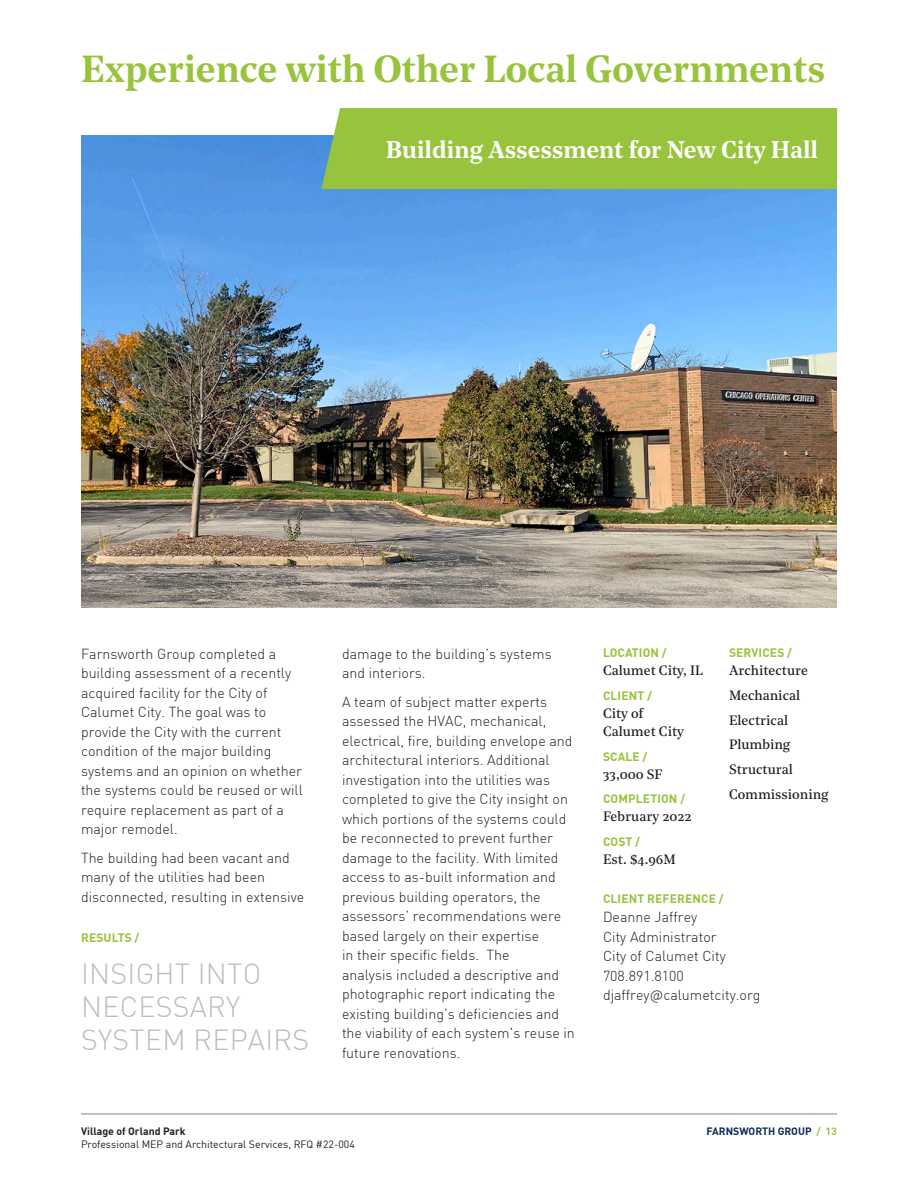
<style>
.page{position:relative;width:918px;height:1188px;background:#fff}
.page>*{position:absolute;margin:0;border:0;box-sizing:border-box;transform-origin:0 0}
.Section_Header_-_gre{font:600 37.5px "Noe Text";letter-spacing:-.01em;color:#98c33c}
.project_highlight{font:300 28.5px/33px "DINOT";letter-spacing:.01em;color:#bcbdc0}
.project_name_in_gree{font:600 24px "Noe Text";letter-spacing:-.01em;color:#fff}
.Body_Copy{font:300 14.25px/19.5px "DINOT";color:#231f20}
.Reference_Data{font:300 14.25px "DINOT";color:#231f20}
.Project_Stats{font:13.5px/18px "Noe Text";color:#231f20}
.project_green_header{font:700 12px "DINOT";letter-spacing:.01em;color:#98c33c}
.Reference_Data-2{font:700 12px "DINOT";letter-spacing:.01em;color:#98c33c}
.t1{font:10.5px "DINOT";color:#231f20}
.t2{font:700 10.5px "DINOT";color:#231f20}
.t3{font:700 10.5px "DINOT";color:#0d2b51}
.s1{color:#98c33c}
</style>
<div class="page">
<hr style="left:81px;top:1114px;width:756px;height:1px;background:#808285">
<img style="left:81px;top:135px;width:756px;height:473px">
<div style="left:321px;top:108px;width:516px;height:81px;background:#98c33c"></div>
<p class="Section_Header_-_gre" style="left:81px;top:41px;width:746px">Experience with Other Local Governments</p>
<p class="project_name_in_gree" style="left:386px;top:131px;width:434px">Building Assessment for New City Hall</p>
<p class="Body_Copy" style="left:81px;top:643px;width:223px">Farnsworth Group completed a building assessment of a recently acquired facility for the City of<br>Calumet City. The goal was to provide the City with the current condition of the major building systems and an opinion on whether the systems could be reused or will require replacement as part of a major remodel.</p>
<p class="Body_Copy" style="left:81px;top:846px;width:225px">The building had been vacant and many of the utilities had been disconnected, resulting in extensive</p>
<p class="project_green_header" style="left:81px;top:928px;width:60px">RESULTS /</p>
<p class="project_highlight" style="left:81px;top:955px;width:230px">INSIGHT INTO<br>NECESSARY<br>SYSTEM REPAIRS</p>
<p class="Body_Copy" style="left:342px;top:643px;width:211px">damage to the building’s systems and interiors.</p>
<p class="Body_Copy" style="left:342px;top:690px;width:234px">A team of subject matter experts assessed the HVAC, mechanical, electrical, fire, building envelope and architectural interiors. Additional investigation into the utilities was completed to give the City insight on which portions of the systems could be reconnected to prevent further damage to the facility. With limited access to as-built information and previous building operators, the assessors’ recommendations were based largely on their expertise<br>in their specific fields. The<br>analysis included a descriptive and photographic report indicating the existing building’s deficiencies and the viability of each system's reuse in future renovations.</p>
<p class="project_green_header" style="left:603px;top:643px;width:65px">LOCATION /</p>
<p class="Project_Stats" style="left:603px;top:661px;width:101px">Calumet City, IL</p>
<p class="project_green_header" style="left:603px;top:686px;width:50px">CLIENT /</p>
<p class="Project_Stats" style="left:603px;top:703px;width:83px">City of<br>Calumet City</p>
<p class="project_green_header" style="left:603px;top:747px;width:46px">SCALE /</p>
<p class="Project_Stats" style="left:603px;top:764px;width:61px">33,000 SF</p>
<p class="project_green_header" style="left:603px;top:790px;width:84px">COMPLETION /</p>
<p class="Project_Stats" style="left:603px;top:807px;width:90px">February 2022</p>
<p class="project_green_header" style="left:603px;top:832px;width:38px">COST /</p>
<p class="Project_Stats" style="left:603px;top:850px;width:74px">Est. $4.96M</p>
<p class="project_green_header" style="left:729px;top:643px;width:65px">SERVICES /</p>
<p class="Project_Stats" style="left:729px;top:661px;width:81px">Architecture</p>
<p class="Project_Stats" style="left:729px;top:685px;width:73px">Mechanical</p>
<p class="Project_Stats" style="left:729px;top:710px;width:61px">Electrical</p>
<p class="Project_Stats" style="left:729px;top:735px;width:63px">Plumbing</p>
<p class="Project_Stats" style="left:729px;top:760px;width:66px">Structural</p>
<p class="Project_Stats" style="left:729px;top:784px;width:101px">Commissioning</p>
<p class="Reference_Data-2" style="left:603px;top:889px;width:122px">CLIENT REFERENCE /</p>
<p class="Reference_Data" style="left:603px;top:906px;width:96px">Deanne Jaffrey</p>
<p class="Reference_Data" style="left:603px;top:926px;width:115px">City Administrator</p>
<p class="Reference_Data" style="left:603px;top:945px;width:124px">City of Calumet City</p>
<p class="Reference_Data" style="left:603px;top:965px;width:82px">708.891.8100</p>
<p class="Reference_Data" style="left:603px;top:984px;width:159px">djaffrey@calumetcity.org</p>
<p class="t2" style="left:81px;top:1123px;width:106px">Village of Orland Park</p>
<p class="t1" style="left:81px;top:1136px;width:275px">Professional MEP and Architectural Services, RFQ #22-004</p>
<p class="t3" style="left:707px;top:1123px;width:132px">FARNSWORTH GROUP <span class="s1">/ 13</span></p>
</div>
